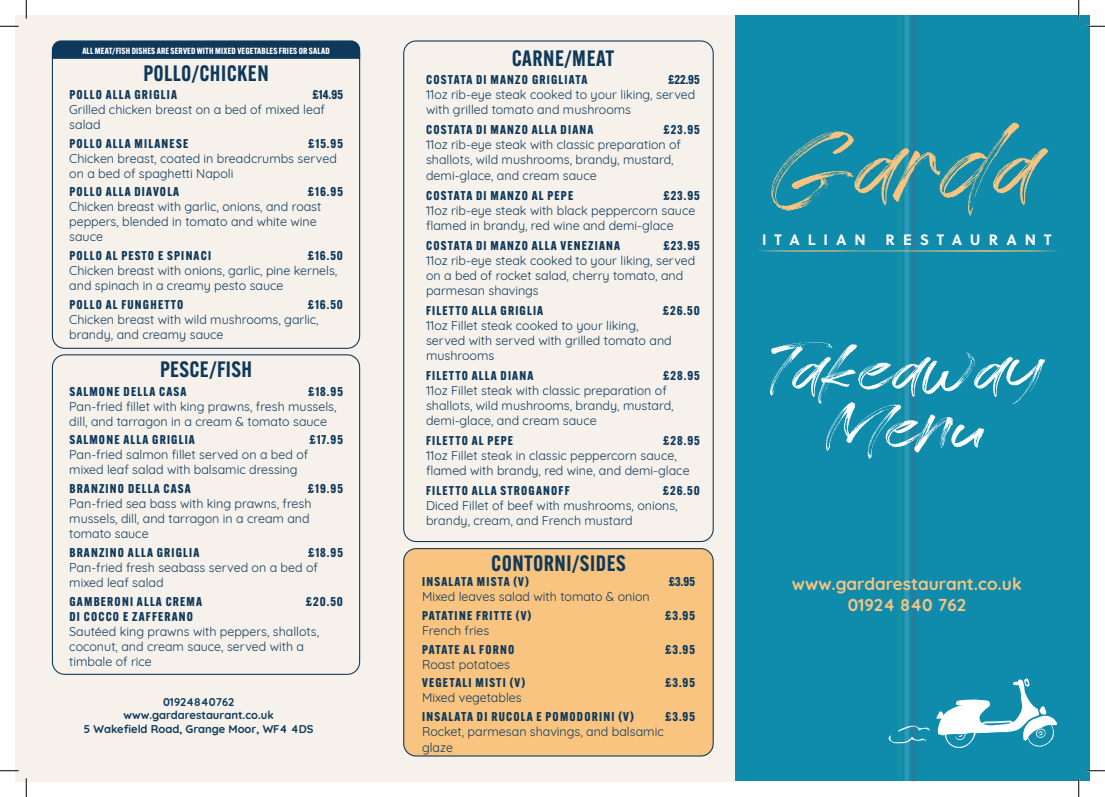
<style>
.page{position:relative;width:1105px;height:797px;background:#fff}
.page>*{position:absolute;margin:0;border:0;box-sizing:border-box;transform-origin:0 0}
.t1{font:100.12px "Free License";color:#f8c47f}
.t2{font:70.62px "Free License";color:#fff}
.t3{font:600 21.88px "Alternate Gothic ATF";letter-spacing:.02em;color:#0f395b}
.t4{font:700 17.12px "Quicksand";color:#f8c47f}
.t5{font:700 15px "Soleil";letter-spacing:.53em;color:#fff}
.t6{font:12.5px/15px "Quicksand";color:#0f395b}
.t7{font:700 12.5px "Alternate Gothic ATF";letter-spacing:.095em;color:#0f395b}
.t8{font:700 11.25px "Quicksand";color:#0f395b}
.t9{font:700 8.75px "Alternate Gothic ATF";letter-spacing:.02em;color:#fff}
</style>
<div class="page">
<div style="left:735px;top:16px;width:354px;height:765px;background:#0f8bac"></div>
<div style="left:16px;top:16px;width:719px;height:765px;background:#f6f2eb"></div>
<div style="left:897px;top:16px;width:5px;height:765px;background:#15909f"></div>
<div style="left:904px;top:16px;width:5px;height:765px;background:#2f9ab7"></div>
<hr style="left:912px;top:16px;width:4px;height:765px;background:#267e9c">
<svg style="left:758px;top:249px;width:299px;height:3px"></svg>
<svg style="left:888px;top:725px;width:42px;height:18px"></svg>
<svg style="left:936px;top:678px;width:121px;height:70px"></svg>
<div style="left:404px;top:548px;width:309px;height:208px;background:#f8c47f;border-radius:12px"></div>
<div style="left:403px;top:548px;width:311px;height:208px;border:1px solid #0f395b;border-radius:12px"></div>
<div style="left:403px;top:40px;width:311px;height:502px;border:1px solid #0f395b;border-radius:12px"></div>
<div style="left:52px;top:354px;width:308px;height:321px;border:1px solid #0f395b;border-radius:12px"></div>
<svg style="left:52px;top:40px;width:308px;height:19px;background:#173f60"></svg>
<svg style="left:0;top:25px;width:19px;height:2px"></svg>
<svg style="left:1086px;top:25px;width:19px;height:2px"></svg>
<svg style="left:0;top:770px;width:19px;height:1px"></svg>
<svg style="left:1086px;top:770px;width:19px;height:1px"></svg>
<svg style="left:25px;top:0;width:2px;height:19px"></svg>
<svg style="left:25px;top:778px;width:2px;height:19px"></svg>
<svg style="left:1078px;top:0;width:1px;height:19px"></svg>
<svg style="left:1078px;top:778px;width:1px;height:19px"></svg>
<p class="t9" style="left:82px;top:45px;width:249px">ALL MEAT/FISH DISHES ARE SERVED WITH MIXED VEGETABLES FRIES OR SALAD</p>
<p class="t3" style="left:143px;top:59px;width:127px">POLLO/CHICKEN</p>
<p class="t7" style="left:69px;top:86px;width:109px">POLLO ALLA GRIGLIA</p>
<p class="t7" style="left:312px;top:86px;width:32px">£14.95</p>
<p class="t6" style="left:69px;top:101px;width:257px">Grilled chicken breast on a bed of mixed leaf salad</p>
<p class="t7" style="left:69px;top:135px;width:120px">POLLO ALLA MILANESE</p>
<p class="t7" style="left:308px;top:135px;width:36px">£15.95</p>
<p class="t6" style="left:69px;top:149px;width:269px">Chicken breast, coated in breadcrumbs served on a bed of spaghetti Napoli</p>
<p class="t7" style="left:69px;top:184px;width:111px">POLLO ALLA DIAVOLA</p>
<p class="t7" style="left:308px;top:184px;width:37px">£16.95</p>
<p class="t6" style="left:69px;top:198px;width:254px">Chicken breast with garlic, onions, and roast peppers, blended in tomato and white wine sauce</p>
<p class="t7" style="left:69px;top:248px;width:143px">POLLO AL PESTO E SPINACI</p>
<p class="t7" style="left:308px;top:248px;width:37px">£16.50</p>
<p class="t6" style="left:69px;top:262px;width:270px">Chicken breast with onions, garlic, pine kernels, and spinach in a creamy pesto sauce</p>
<p class="t7" style="left:69px;top:296px;width:116px">POLLO AL FUNGHETTO</p>
<p class="t7" style="left:308px;top:296px;width:37px">£16.50</p>
<p class="t6" style="left:69px;top:311px;width:251px">Chicken breast with wild mushrooms, garlic, brandy, and creamy sauce</p>
<p class="t3" style="left:160px;top:355px;width:94px">PESCE/FISH</p>
<p class="t7" style="left:69px;top:383px;width:118px">SALMONE DELLA CASA</p>
<p class="t7" style="left:308px;top:383px;width:36px">£18.95</p>
<p class="t6" style="left:69px;top:397px;width:269px">Pan-fried fillet with king prawns, fresh mussels, dill, and tarragon in a cream &amp; tomato sauce</p>
<p class="t7" style="left:69px;top:432px;width:127px">SALMONE ALLA GRIGLIA</p>
<p class="t7" style="left:309px;top:432px;width:35px">£17.95</p>
<p class="t6" style="left:69px;top:446px;width:240px">Pan-fried salmon fillet served on a bed of mixed leaf salad with balsamic dressing</p>
<p class="t7" style="left:69px;top:481px;width:123px">BRANZINO DELLA CASA</p>
<p class="t7" style="left:308px;top:481px;width:37px">£19.95</p>
<p class="t6" style="left:69px;top:495px;width:244px">Pan-fried sea bass with king prawns, fresh mussels, dill, and tarragon in a cream and tomato sauce</p>
<p class="t7" style="left:69px;top:544px;width:131px">BRANZINO ALLA GRIGLIA</p>
<p class="t7" style="left:308px;top:544px;width:36px">£18.95</p>
<p class="t6" style="left:69px;top:558px;width:250px">Pan-fried fresh seabass served on a bed of mixed leaf salad</p>
<p class="t7" style="left:69px;top:593px;width:134px">GAMBERONI ALLA CREMA</p>
<p class="t7" style="left:306px;top:593px;width:38px">£20.50</p>
<p class="t7" style="left:69px;top:608px;width:125px">DI COCCO E ZAFFERANO</p>
<p class="t6" style="left:69px;top:622px;width:251px">Sautéed king prawns with peppers, shallots, coconut, and cream sauce, served with a timbale of rice</p>
<p class="t8" style="left:163px;top:692px;width:73px">01924840762</p>
<p class="t8" style="left:123px;top:706px;width:152px">www.gardarestaurant.co.uk</p>
<p class="t8" style="left:84px;top:719px;width:231px">5 Wakefield Road, Grange Moor, WF4 4DS</p>
<p class="t3" style="left:512px;top:45px;width:104px">CARNE/MEAT</p>
<p class="t7" style="left:426px;top:72px;width:163px">COSTATA DI MANZO GRIGLIATA</p>
<p class="t7" style="left:668px;top:72px;width:33px">£22.95</p>
<p class="t6" style="left:426px;top:86px;width:271px">11oz rib-eye steak cooked to your liking, served with grilled tomato and mushrooms</p>
<p class="t7" style="left:426px;top:122px;width:169px">COSTATA DI MANZO ALLA DIANA</p>
<p class="t7" style="left:663px;top:122px;width:38px">£23.95</p>
<p class="t6" style="left:426px;top:136px;width:256px">11oz rib-eye steak with classic preparation of shallots, wild mushrooms, brandy, mustard, demi-glace, and cream sauce</p>
<p class="t7" style="left:426px;top:187px;width:148px">COSTATA DI MANZO AL PEPE</p>
<p class="t7" style="left:663px;top:187px;width:38px">£23.95</p>
<p class="t6" style="left:426px;top:201px;width:271px">11oz rib-eye steak with black peppercorn sauce flamed in brandy, red wine and demi-glace</p>
<p class="t7" style="left:426px;top:237px;width:195px">COSTATA DI MANZO ALLA VENEZIANA</p>
<p class="t7" style="left:663px;top:237px;width:38px">£23.95</p>
<p class="t6" style="left:426px;top:251px;width:271px">11oz rib-eye steak cooked to your liking, served on a bed of rocket salad, cherry tomato, and parmesan shavings</p>
<p class="t7" style="left:426px;top:302px;width:118px">FILETTO ALLA GRIGLIA</p>
<p class="t7" style="left:663px;top:302px;width:38px">£26.50</p>
<p class="t6" style="left:426px;top:316px;width:247px">11oz Fillet steak cooked to your liking, served with served with grilled tomato and mushrooms</p>
<p class="t7" style="left:426px;top:367px;width:109px">FILETTO ALLA DIANA</p>
<p class="t7" style="left:663px;top:367px;width:38px">£28.95</p>
<p class="t6" style="left:426px;top:381px;width:249px">11oz Fillet steak with classic preparation of shallots, wild mushrooms, brandy, mustard, demi-glace, and cream sauce</p>
<p class="t7" style="left:426px;top:432px;width:88px">FILETTO AL PEPE</p>
<p class="t7" style="left:663px;top:432px;width:38px">£28.95</p>
<p class="t6" style="left:426px;top:446px;width:265px">11oz Fillet steak in classic peppercorn sauce, flamed with brandy, red wine, and demi-glace</p>
<p class="t7" style="left:426px;top:482px;width:145px">FILETTO ALLA STROGANOFF</p>
<p class="t7" style="left:663px;top:482px;width:38px">£26.50</p>
<p class="t6" style="left:426px;top:496px;width:253px">Diced Fillet of beef with mushrooms, onions, brandy, cream, and French mustard</p>
<p class="t3" style="left:491px;top:549px;width:136px">CONTORNI/SIDES</p>
<p class="t7" style="left:422px;top:574px;width:108px">INSALATA MISTA (V)</p>
<p class="t7" style="left:669px;top:574px;width:28px">£3.95</p>
<p class="t6" style="left:422px;top:588px;width:229px">Mixed leaves salad with tomato &amp; onion</p>
<p class="t7" style="left:422px;top:607px;width:111px">PATATINE FRITTE (V)</p>
<p class="t7" style="left:665px;top:607px;width:31px">£3.95</p>
<p class="t6" style="left:422px;top:621px;width:69px">French fries</p>
<p class="t7" style="left:422px;top:641px;width:94px">PATATE AL FORNO</p>
<p class="t7" style="left:665px;top:641px;width:31px">£3.95</p>
<p class="t6" style="left:422px;top:655px;width:89px">Roast potatoes</p>
<p class="t7" style="left:422px;top:675px;width:104px">VEGETALI MISTI (V)</p>
<p class="t7" style="left:665px;top:675px;width:31px">£3.95</p>
<p class="t6" style="left:422px;top:689px;width:101px">Mixed vegetables</p>
<p class="t7" style="left:422px;top:709px;width:213px">INSALATA DI RUCOLA E POMODORINI (V)</p>
<p class="t7" style="left:665px;top:709px;width:31px">£3.95</p>
<p class="t6" style="left:422px;top:722px;width:243px;line-height:15.8px">Rocket, parmesan shavings, and balsamic glaze</p>
<p class="t1" style="left:775px;top:112px;width:265px">Garda</p>
<p class="t5" style="left:762px;top:228px;width:105px">ITALIAN</p>
<p class="t5" style="left:885px;top:228px;width:168px">RESTAURANT</p>
<p class="t2" style="left:771px;top:332px;width:274px">Takeaway</p>
<p class="t2" style="left:828px;top:389px;width:160px">Menu</p>
<p class="t4" style="left:792px;top:570px;width:231px">www.gardarestaurant.co.uk</p>
<p class="t4" style="left:848px;top:590px;width:120px">01924 840 762</p>
</div>
